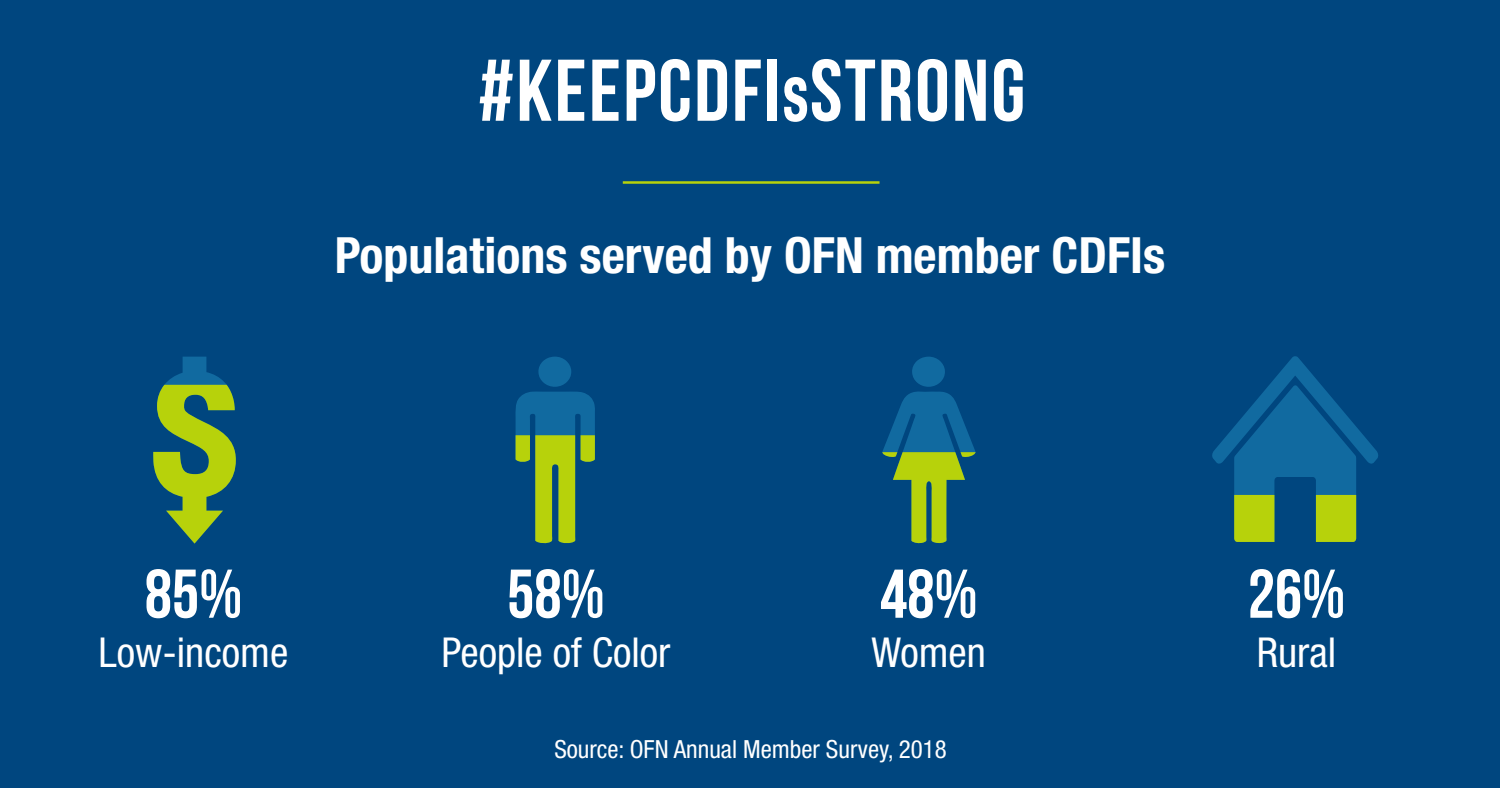
<style>
.page{position:relative;width:1500px;height:788px;background:#00467f}
.page>*{position:absolute;margin:0;border:0;box-sizing:border-box;transform-origin:0 0}
.t1{font:68.75px "Bebas Neue";color:#fff}
.t2{font:700 condensed 50px "Helvetica Neue LT Std";color:#fff}
.t3{font:condensed 41.25px "Helvetica Neue LT Std";color:#fff}
.t4{font:condensed 25px "Helvetica Neue LT Std";color:#fff}
</style>
<div class="page">
<svg style="left:480px;top:60px;width:33px;height:61px"></svg>
<svg style="left:520px;top:60px;width:32px;height:61px"></svg>
<svg style="left:558px;top:60px;width:26px;height:61px"></svg>
<svg style="left:592px;top:60px;width:27px;height:61px"></svg>
<svg style="left:627px;top:60px;width:28px;height:61px"></svg>
<svg style="left:661px;top:59px;width:29px;height:62px"></svg>
<svg style="left:698px;top:60px;width:29px;height:61px"></svg>
<svg style="left:735px;top:60px;width:26px;height:61px"></svg>
<div style="left:768px;top:60px;width:9px;height:61px;background:#fff"></div>
<svg style="left:784px;top:59px;width:91px;height:63px"></svg>
<svg style="left:881px;top:60px;width:30px;height:61px"></svg>
<svg style="left:918px;top:59px;width:29px;height:62px"></svg>
<svg style="left:955px;top:60px;width:31px;height:61px"></svg>
<svg style="left:994px;top:59px;width:29px;height:62px"></svg>
<hr style="left:623px;top:181px;width:257px;height:3px;background:#b7d20b">
<svg style="left:516px;top:356px;width:79px;height:188px"></svg>
<svg style="left:882px;top:356px;width:94px;height:187px"></svg>
<svg style="left:1212px;top:356px;width:166px;height:186px"></svg>
<svg style="left:153px;top:356px;width:83px;height:187px"></svg>
<p class="t2" style="left:335px;top:225px;width:832px">Populations served by OFN member CDFIs</p>
<h1 class="t1" style="left:145px;top:556px;width:99px">85%</h1>
<p class="t3" style="left:99px;top:628px;width:191px">Low-income</p>
<h1 class="t1" style="left:507px;top:556px;width:99px">58%</h1>
<p class="t3" style="left:441px;top:628px;width:231px">People of Color</p>
<h1 class="t1" style="left:880px;top:556px;width:99px">48%</h1>
<p class="t3" style="left:872px;top:628px;width:116px">Women</p>
<p class="t4" style="left:554px;top:734px;width:394px">Source: OFN Annual Member Survey, 2018</p>
<h1 class="t1" style="left:1248px;top:556px;width:99px">26%</h1>
<p class="t3" style="left:1257px;top:628px;width:81px">Rural</p>
</div>
